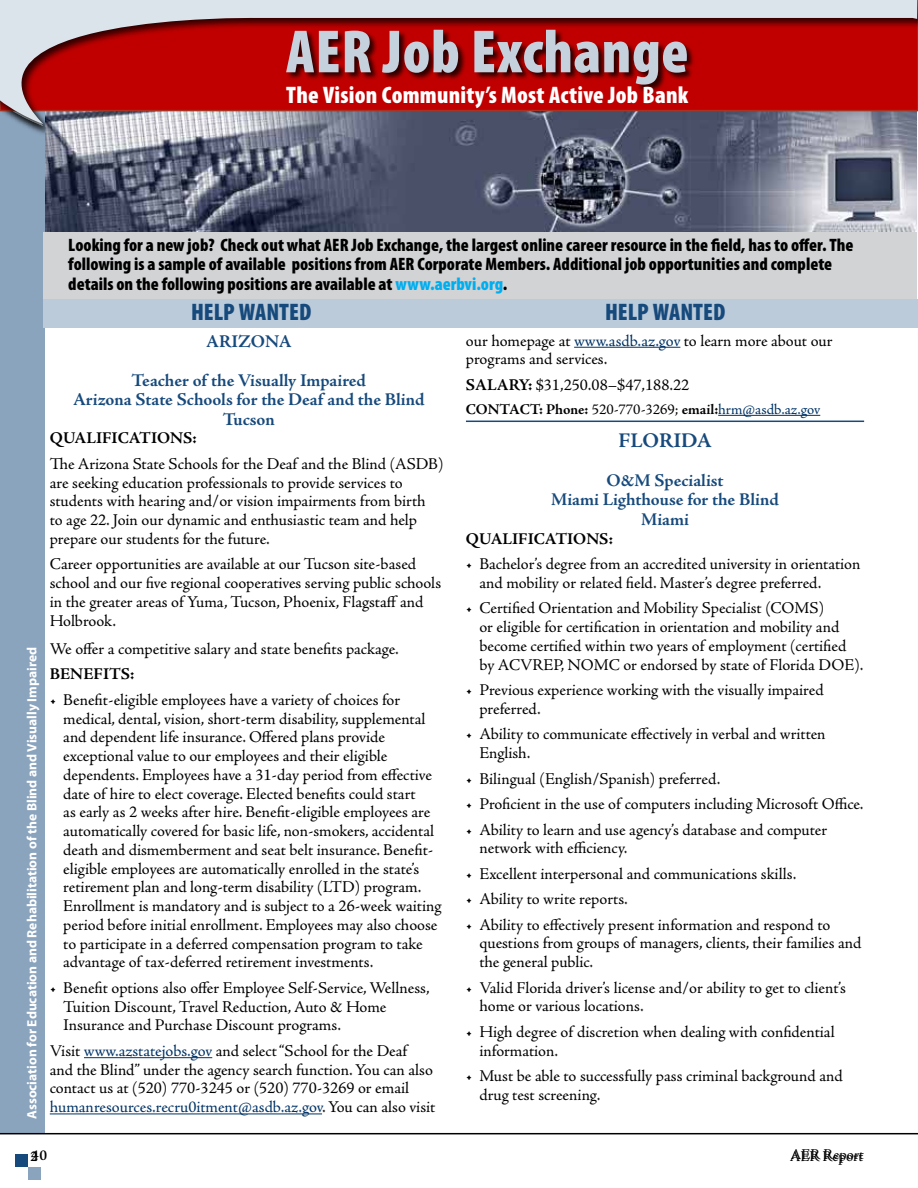
<style>
.page{position:relative;width:918px;height:1188px;background:#fff}
.page>*{position:absolute;margin:0;border:0;box-sizing:border-box;transform-origin:0 0}
.t1{font:900 condensed 61.5px "Myriad Pro";letter-spacing:.01em;color:#c5d2de}
.t2{font:900 condensed 24px "Myriad Pro";letter-spacing:.01em;color:#fff}
.t3{font:900 condensed 24px "Myriad Pro";color:#174a7c}
.t4{font:700 21px "Adobe Jenson Pro";color:#174a7c}
.t5{font:900 condensed 18px/19.5px "Myriad Pro";color:#000}
.t6{font:700 18px/19.5px "Adobe Jenson Pro";letter-spacing:-.005em;color:#174a7c;text-align:center}
.t7{font:16.5px/18.8px "Adobe Jenson Pro";letter-spacing:-.005em;color:#000}
.t8{font:700 16.5px "Adobe Jenson Pro";color:#000}
.t9{font:700 15px "Adobe Jenson Pro";letter-spacing:-.005em;color:#000}
.t10{font:15px "Adobe Jenson Pro";letter-spacing:-.005em;color:#000}
.t11{font:600 15px "Adobe Jenson Pro";color:#000}
.t12{font:700 13.5px "Myriad Pro";color:#fff}
.s1{color:#00aeef}
.s2{font-weight:700}
.s3{color:#036}
.s4{font-weight:400}
.s5{font-weight:400;color:#036}
</style>
<div class="page">
<div style="left:0;top:0;width:45px;height:1134px;background:#8ba4be"></div>
<div style="left:28px;top:1167px;width:12px;height:13px;background:#8ba4be"></div>
<div style="left:15px;top:1154px;width:13px;height:13px;background:#174a7c"></div>
<hr style="left:915px;top:0;width:3px;height:138px;background:#000;opacity:.75">
<hr style="left:0;top:1133px;width:918px;height:1px;background:#000">
<img style="left:45px;top:135px;width:871px;height:97px">
<div style="left:43px;top:232px;width:874px;height:77px;background:#d1d3d4"></div>
<div style="left:43px;top:299px;width:874px;height:28px;background:#bccbd9"></div>
<hr style="left:84px;top:1057px;width:128px;height:1px;background:#036">
<hr style="left:50px;top:1114px;width:272px;height:1px;background:#036">
<hr style="left:574px;top:347px;width:106px;height:1px;background:#036">
<hr style="left:466px;top:421px;width:398px;height:1px;background:#174a7c">
<hr style="left:718px;top:415px;width:102px;height:1px;background:#036">
<div style="left:0;top:0;width:918px;height:135px;background:#000;opacity:.75"></div>
<svg style="left:0;top:0;width:918px;height:124px;background:#ac383b"></svg>
<h1 class="t1" style="left:286px;top:12px;width:404px">AER Job Exchange</h1>
<h1 class="t2" style="left:286px;top:80px;width:404px">The Vision Community’s Most Active Job Bank</h1>
<p class="t5" style="left:68px;top:234px;width:787px">Looking for a new job? Check out what AER Job Exchange, the largest online career resource in the field, has to offer. The following is a sample of available positions from AER Corporate Members. Additional job opportunities and complete details on the following positions are available at <span class="s1">www.aerbvi.org</span>.</p>
<h2 class="t3" style="left:191px;top:297px;width:122px">HELP WANTED</h2>
<h2 class="t3" style="left:605px;top:297px;width:122px">HELP WANTED</h2>
<p class="t6" style="left:132px;top:322px;width:236px;line-height:39px">ARIZONA<br>Teacher of the Visually Impaired</p>
<p class="t6" style="left:73px;top:390px;width:353px">Arizona State Schools for the Deaf and the Blind<br>Tucson</p>
<p class="t7" style="left:50px;top:426px;width:395px;line-height:25.5px"><span class="s2">QUALIFICATIONS:<br></span>The Arizona State Schools for the Deaf and the Blind (ASDB)</p>
<p class="t7" style="left:50px;top:473px;width:377px">are seeking education professionals to provide services to students with hearing and/or vision impairments from birth to age 22. Join our dynamic and enthusiastic team and help prepare our students for the future.</p>
<p class="t7" style="left:50px;top:555px;width:393px">Career opportunities are available at our Tucson site-based school and our five regional cooperatives serving public schools in the greater areas of Yuma, Tucson, Phoenix, Flagstaff and Holbrook.</p>
<p class="t7" style="left:50px;top:636px;width:350px;line-height:25.5px">We offer a competitive salary and state benefits package.<br><span class="s2">BENEFITS:</span></p>
<p class="t7" style="left:63px;top:691px;width:380px;text-indent:-13px">• Benefit-eligible employees have a variety of choices for medical, dental, vision, short-term disability, supplemental and dependent life insurance. Offered plans provide exceptional value to our employees and their eligible dependents. Employees have a 31-day period from effective date of hire to elect coverage. Elected benefits could start<br>as early as 2 weeks after hire. Benefit-eligible employees are automatically covered for basic life, non-smokers, accidental death and dismemberment and seat belt insurance. Benefit&shy;eligible employees are automatically enrolled in the state’s retirement plan and long-term disability (LTD) program.<br>Enrollment is mandatory and is subject to a 26-week waiting period before initial enrollment. Employees may also choose to participate in a deferred compensation program to take advantage of tax-deferred retirement investments.</p>
<p class="t7" style="left:63px;top:979px;width:368px;text-indent:-13px">• Benefit options also offer Employee Self-Service, Wellness,<br>Tuition Discount, Travel Reduction, Auto &amp; Home<br>Insurance and Purchase Discount programs.</p>
<p class="t7" style="left:50px;top:1042px;width:387px">Visit <span class="s3">www.azstatejobs.gov</span> and select “School for the Deaf<br>and the Blind” under the agency search function. You can also contact us at (520) 770-3245 or (520) 770-3269 or email <span class="s3">humanresources.recru0itment@asdb.az.gov</span>. You can also visit</p>
<p class="t7" style="left:466px;top:331px;width:368px">our homepage at <span class="s3">www.asdb.az.gov</span> to learn more about our programs and services.</p>
<p class="t7" style="left:466px;top:376px;width:225px"><span class="s2">SALARY:</span> $31,250.08–$47,188.22</p>
<p class="t9" style="left:466px;top:401px;width:356px">CONTACT: Phone: <span class="s4">520-770-3269;</span> email:<span class="s5">hrm@asdb.az.gov</span></p>
<p class="t4" style="left:618px;top:428px;width:95px">FLORIDA</p>
<p class="t6" style="left:551px;top:471px;width:229px">O&amp;M Specialist<br>Miami Lighthouse for the Blind<br>Miami</p>
<p class="t8" style="left:466px;top:529px;width:148px">QUALIFICATIONS:</p>
<p class="t7" style="left:479px;top:555px;width:382px;text-indent:-13px">• Bachelor’s degree from an accredited university in orientation and mobility or related field. Master’s degree preferred.</p>
<p class="t7" style="left:479px;top:599px;width:386px;text-indent:-13px">• Certified Orientation and Mobility Specialist (COMS)<br>or eligible for certification in orientation and mobility and become certified within two years of employment (certified by ACVREP, NOMC or endorsed by state of Florida DOE).</p>
<p class="t7" style="left:479px;top:681px;width:346px;text-indent:-13px">• Previous experience working with the visually impaired preferred.</p>
<p class="t7" style="left:479px;top:725px;width:348px;text-indent:-13px">• Ability to communicate effectively in verbal and written<br>English.</p>
<p class="t7" style="left:466px;top:769px;width:256px">• Bilingual (English/Spanish) preferred.</p>
<p class="t7" style="left:466px;top:795px;width:399px">• Proficient in the use of computers including Microsoft Office.</p>
<p class="t7" style="left:479px;top:820px;width:349px;text-indent:-13px">• Ability to learn and use agency’s database and computer network with efficiency.</p>
<p class="t7" style="left:466px;top:865px;width:332px">• Excellent interpersonal and communications skills.</p>
<p class="t7" style="left:466px;top:890px;width:163px">• Ability to write reports.</p>
<p class="t7" style="left:479px;top:915px;width:383px;text-indent:-13px">• Ability to effectively present information and respond to questions from groups of managers, clients, their families and the general public.</p>
<p class="t7" style="left:479px;top:978px;width:368px;text-indent:-13px">• Valid Florida driver’s license and/or ability to get to client’s home or various locations.</p>
<p class="t7" style="left:479px;top:1023px;width:357px;text-indent:-13px">• High degree of discretion when dealing with confidential information.</p>
<p class="t7" style="left:479px;top:1067px;width:365px;text-indent:-13px">• Must be able to successfully pass criminal background and drug test screening.</p>
<p class="t12" style="left:23px;top:1119px;width:473px;rotate:-90deg">Association for Education and Rehabilitation of the Blind and Visually Impaired</p>
<p class="t11" style="left:30px;top:1148px;width:9px">2</p>
<p class="t11" style="left:31px;top:1146px;width:18px">40</p>
<p class="t10" style="left:791px;top:1146px;width:75px">AER Report</p>
</div>
